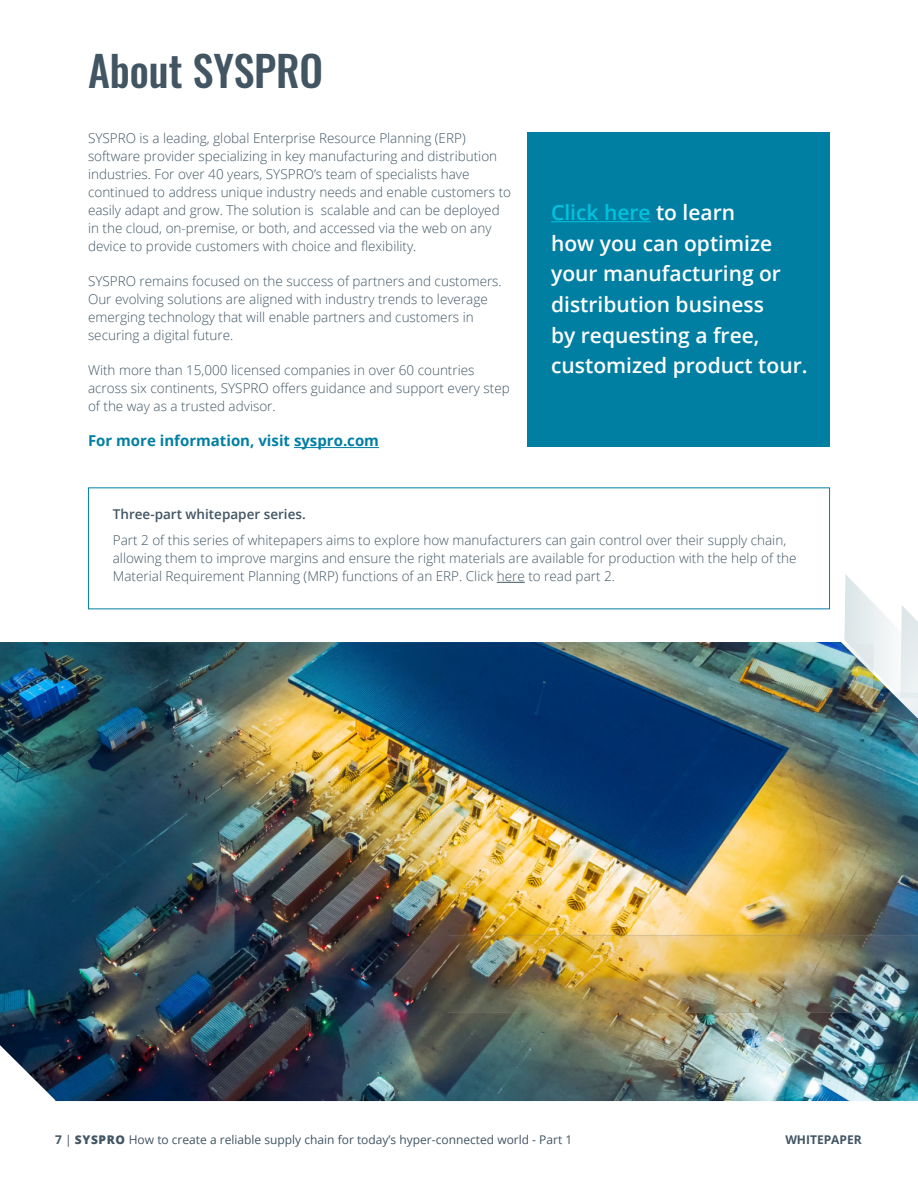
<style>
.page{position:relative;width:918px;height:1188px;background:#fff}
.page>*{position:absolute;margin:0;border:0;box-sizing:border-box;transform-origin:0 0}
.t1{font:500 42px "Oswald";letter-spacing:-.005em;color:#425563}
.t2{font:600 21px/30.6px "Open Sans";color:#fff}
.t3{font:700 15px "Open Sans";color:#007fa3}
.t4{font:300 13.5px/18px "Open Sans";color:#425563}
.t5{font:600 13.5px "Open Sans";color:#425563}
.t6{font:12px "Open Sans";color:#425563}
.t7{font:700 12px "Open Sans";color:#425563}
.s1{color:#00c3de}
.s2{font-weight:700}
.s3{font-weight:800}
</style>
<div class="page">
<img style="left:0;top:642px;width:918px;height:459px">
<hr style="left:294px;top:447px;width:85px;height:1px;background:#007fa3">
<img style="left:808px;top:574px;width:110px;height:288px">
<div style="left:527px;top:132px;width:303px;height:314px;background:#007fa3"></div>
<hr style="left:551px;top:221px;width:100px;height:1px;background:#00c3de">
<svg style="left:497px;top:582px;width:28px;height:1px"></svg>
<h1 class="t1" style="left:88px;top:34px;width:237px">About SYSPRO</h1>
<p class="t4" style="left:88px;top:129px;width:425px">SYSPRO is a leading, global Enterprise Resource Planning (ERP) software provider specializing in key manufacturing and distribution industries. For over 40 years, SYSPRO’s team of specialists have continued to address unique industry needs and enable customers to easily adapt and grow. The solution is scalable and can be deployed in the cloud, on-premise, or both, and accessed via the web on any device to provide customers with choice and flexibility.</p>
<p class="t4" style="left:88px;top:272px;width:415px">SYSPRO remains focused on the success of partners and customers.<br>Our evolving solutions are aligned with industry trends to leverage emerging technology that will enable partners and customers in securing a digital future.</p>
<p class="t4" style="left:88px;top:361px;width:423px">With more than 15,000 licensed companies in over 60 countries across six continents, SYSPRO offers guidance and support every step of the way as a trusted advisor.</p>
<p class="t3" style="left:88px;top:430px;width:293px">For more information, visit syspro.com</p>
<h2 class="t2" style="left:551px;top:197px;width:258px"><span class="s1">Click here</span> to learn<br>how you can optimize your manufacturing or distribution business<br>by requesting a free, customized product tour.</h2>
<p class="t5" style="left:113px;top:505px;width:195px">Three-part whitepaper series.</p>
<p class="t4" style="left:113px;top:531px;width:685px">Part 2 of this series of whitepapers aims to explore how manufacturers can gain control over their supply chain, allowing them to improve margins and ensure the right materials are available for production with the help of the<br>Material Requirement Planning (MRP) functions of an ERP. Click here to read part 2.</p>
<p class="t6" style="left:55px;top:1131px;width:519px"><span class="s2">7</span> | <span class="s3">SYSPRO</span> How to create a reliable supply chain for today’s hyper-connected world - Part 1</p>
<p class="t7" style="left:785px;top:1131px;width:78px">WHITEPAPER</p>
</div>
